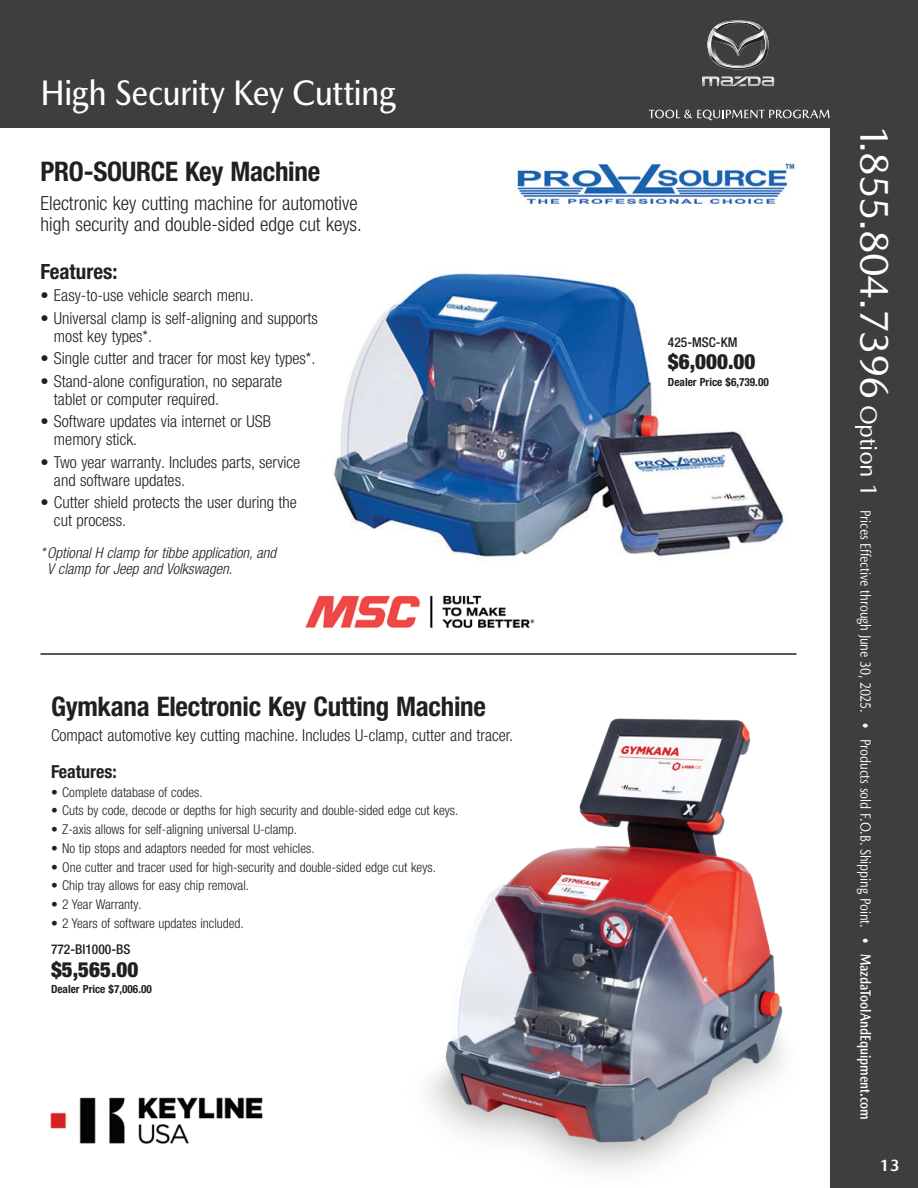
<style>
.page{position:relative;width:918px;height:1188px;background:#fff}
.page>*{position:absolute;margin:0;border:0;box-sizing:border-box;transform-origin:0 0}
.t1{font:500 36px "Mazda Type";letter-spacing:-.02em;color:#fff;scale:.9 1}
.t2{font:700 condensed 27px "Helvetica Neue LT Pro";letter-spacing:-.01em;color:#231f20}
.t3{font:900 condensed 21px "Helvetica Neue LT Pro";color:#231f20}
.t4{font:700 condensed 21px "Helvetica Neue LT Pro";color:#231f20}
.t5{font:300 condensed 19.5px/21px "Helvetica Neue LT Pro";color:#231f20}
.t6{font:700 condensed 18px "Helvetica Neue LT Pro";color:#231f20}
.t7{font:300 condensed 16.5px/18px "Helvetica Neue LT Pro";color:#231f20}
.t8{font:700 16.5px "Mazda Type";color:#fff}
.t9{font:15px "Mazda Type";letter-spacing:-.005em;color:#fff;scale:.8 1}
.t10{font:italic 300 condensed 15px/16.5px "Helvetica Neue LT Pro";color:#231f20}
.t11{font:300 condensed 13.5px "Helvetica Neue LT Pro";color:#231f20}
.t12{font:500 condensed 13.5px "Helvetica Neue LT Pro";color:#231f20}
.t13{font:700 condensed 11.25px "Helvetica Neue LT Pro";color:#231f20}
.s1{font-size:40.5px}
.s2{font-size:24px}
.s3{font-weight:700}
</style>
<div class="page">
<div style="left:830px;top:122px;width:88px;height:1066px;background:#3e3e3f"></div>
<div style="left:0;top:0;width:918px;height:128px;background:#3e3e3f"></div>
<svg style="left:702px;top:76px;width:73px;height:11px"></svg>
<svg style="left:707px;top:20px;width:62px;height:49px"></svg>
<svg style="left:649px;top:110px;width:181px;height:10px"></svg>
<img style="left:50px;top:1097px;width:213px;height:47px">
<img style="left:429px;top:718px;width:354px;height:452px">
<hr style="left:40px;top:653px;width:756px;height:2px;background:#231f20">
<img style="left:517px;top:163px;width:278px;height:41px">
<img style="left:333px;top:273px;width:452px;height:284px">
<img style="left:305px;top:595px;width:230px;height:33px">
<h1 class="t1" style="left:40px;top:71px;width:396px">High Security Key Cutting</h1>
<h2 class="t2" style="left:40px;top:156px;width:281px">PRO-SOURCE Key Machine</h2>
<p class="t5" style="left:40px;top:192px;width:323px">Electronic key cutting machine for automotive high security and double-sided edge cut keys.</p>
<p class="t4" style="left:40px;top:258px;width:78px">Features:</p>
<p class="t7" style="left:40px;top:286px;width:215px">• Easy-to-use vehicle search menu.</p>
<p class="t7" style="left:54px;top:309px;width:265px;text-indent:-13px">• Universal clamp is self-aligning and supports most key types*.</p>
<p class="t7" style="left:40px;top:349px;width:276px">• Single cutter and tracer for most key types*.</p>
<p class="t7" style="left:54px;top:372px;width:230px;text-indent:-13px">• Stand-alone configuration, no separate tablet or computer required.</p>
<p class="t7" style="left:54px;top:412px;width:219px;text-indent:-13px">• Software updates via internet or USB memory stick.</p>
<p class="t7" style="left:54px;top:453px;width:248px;text-indent:-13px">• Two year warranty. Includes parts, service and software updates.</p>
<p class="t7" style="left:54px;top:493px;width:244px;text-indent:-13px">• Cutter shield protects the user during the cut process.</p>
<p class="t10" style="left:47px;top:544px;width:230px;text-indent:-7px">*Optional H clamp for tibbe application, and<br>V clamp for Jeep and Volkswagen.</p>
<h2 class="t2" style="left:51px;top:690px;width:437px">Gymkana Electronic Key Cutting Machine</h2>
<p class="t7" style="left:51px;top:726px;width:464px">Compact automotive key cutting machine. Includes U-clamp, cutter and tracer.</p>
<p class="t6" style="left:51px;top:761px;width:67px">Features:</p>
<p class="t11" style="left:51px;top:784px;width:153px">• Complete database of codes.</p>
<p class="t11" style="left:51px;top:803px;width:409px">• Cuts by code, decode or depths for high security and double-sided edge cut keys.</p>
<p class="t11" style="left:51px;top:822px;width:247px">• Z-axis allows for self-aligning universal U-clamp.</p>
<p class="t11" style="left:51px;top:840px;width:265px">• No tip stops and adaptors needed for most vehicles.</p>
<p class="t11" style="left:51px;top:859px;width:386px">• One cutter and tracer used for high-security and double-sided edge cut keys.</p>
<p class="t11" style="left:51px;top:878px;width:200px">• Chip tray allows for easy chip removal.</p>
<p class="t11" style="left:51px;top:897px;width:92px">• 2 Year Warranty.</p>
<p class="t11" style="left:51px;top:915px;width:194px">• 2 Years of software updates included.</p>
<p class="t12" style="left:51px;top:941px;width:81px">772-BI1000-BS</p>
<p class="t3" style="left:51px;top:957px;width:89px">$5,565.00</p>
<p class="t13" style="left:51px;top:982px;width:102px">Dealer Price $7,006.00</p>
<p class="t12" style="left:668px;top:334px;width:71px">425-MSC-KM</p>
<p class="t3" style="left:668px;top:349px;width:89px">$6,000.00</p>
<p class="t13" style="left:668px;top:375px;width:102px">Dealer Price $6,739.00</p>
<p class="t9" style="left:874px;top:125px;width:1245px;rotate:90deg"><span class="s1">1.855.804.7396</span> <span class="s2">Option 1</span> Prices Effective through June 30, 2025. • Products sold F.O.B. Shipping Point. • <span class="s3">MazdaToolAndEquipment.com</span></p>
<p class="t8" style="left:879px;top:1155px;width:22px">13</p>
</div>
